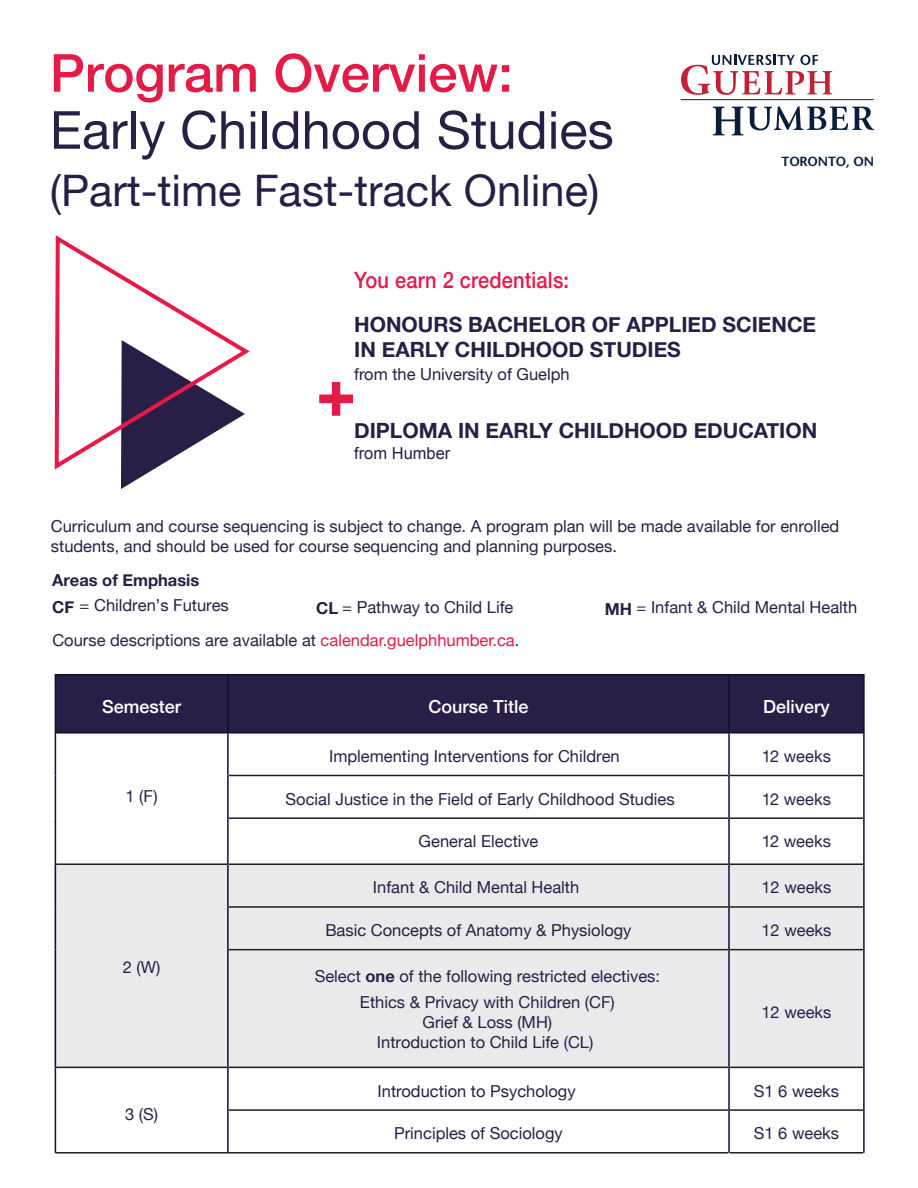
<style>
.page{position:relative;width:918px;height:1188px;background:#fff}
.page>*{position:absolute;margin:0;border:0;box-sizing:border-box;transform-origin:0 0}
.t1{font:700 67.5px "Arial";color:#e41a47}
.t2{font:52.5px/57px "Helvetica Neue";color:#291e45}
.t3{font:43.5px "Helvetica Neue";color:#291e45}
.t4{font:500 22.5px "Helvetica Neue";letter-spacing:.01em;color:#e41a47;scale:.89 1}
.t5{font:700 21px/25.2px "Helvetica Neue";color:#291e45}
.t6{font:500 18px "Helvetica Neue";color:#fff}
.t7{font:16.5px "Helvetica Neue";color:#291e45}
.t8{font:16.5px/19.8px "Helvetica Neue";color:#2a1f45}
.t9{font:16.5px/25.8px "Helvetica Neue";color:#2a1f46;text-align:center}
.t10{font:700 16.5px "Helvetica Neue";color:#291e45}
.t11{font:16.5px "Arial";color:#291e45}
.t12{font:600 13.2px "Stone Sans Std";letter-spacing:-.01em;color:#081e3e}
.s1{font-weight:500;color:#e41a47}
.s2{font-family:"Helvetica"}
.s3{font-weight:700}
.s4{color:#e41a47}
.s5{color:#291e45}
</style>
<div class="page">
<div style="left:55px;top:864px;width:808px;height:203px;background:#eae9ec"></div>
<div style="left:55px;top:675px;width:173px;height:58px;background:#291e45"></div>
<div style="left:228px;top:675px;width:501px;height:58px;background:#291e45"></div>
<div style="left:729px;top:675px;width:135px;height:58px;background:#291e45"></div>
<hr style="left:229px;top:775px;width:499px;height:1px;background:#201d1e">
<hr style="left:730px;top:775px;width:133px;height:1px;background:#201d1e">
<hr style="left:229px;top:817px;width:499px;height:2px;background:#201d1e">
<hr style="left:730px;top:817px;width:133px;height:2px;background:#201d1e">
<hr style="left:229px;top:906px;width:499px;height:2px;background:#201d1e">
<hr style="left:730px;top:906px;width:133px;height:2px;background:#201d1e">
<hr style="left:229px;top:949px;width:499px;height:1px;background:#201d1e">
<hr style="left:730px;top:949px;width:133px;height:1px;background:#201d1e">
<hr style="left:56px;top:1067px;width:171px;height:1px;background:#201d1e">
<hr style="left:229px;top:1067px;width:499px;height:1px;background:#201d1e">
<hr style="left:730px;top:1067px;width:133px;height:1px;background:#201d1e">
<hr style="left:229px;top:1109px;width:499px;height:2px;background:#201d1e">
<hr style="left:730px;top:1109px;width:133px;height:2px;background:#201d1e">
<hr style="left:55px;top:1152px;width:673px;height:2px;background:#201d1e">
<hr style="left:730px;top:1152px;width:133px;height:2px;background:#201d1e">
<hr style="left:56px;top:863px;width:171px;height:2px;background:#201d1e">
<hr style="left:229px;top:863px;width:499px;height:2px;background:#201d1e">
<hr style="left:730px;top:863px;width:133px;height:2px;background:#201d1e">
<hr style="left:56px;top:732px;width:171px;height:2px;background:#0d1031">
<hr style="left:229px;top:732px;width:499px;height:2px;background:#0d1031">
<hr style="left:730px;top:732px;width:133px;height:2px;background:#0d1031">
<hr style="left:55px;top:674px;width:173px;height:1px;background:#0d1031">
<hr style="left:55px;top:675px;width:1px;height:58px;background:#0d1031">
<hr style="left:228px;top:674px;width:501px;height:1px;background:#0d1031">
<hr style="left:227px;top:675px;width:2px;height:58px;background:#0d1031">
<hr style="left:729px;top:674px;width:136px;height:1px;background:#0d1031">
<hr style="left:728px;top:675px;width:2px;height:58px;background:#0d1031">
<hr style="left:863px;top:675px;width:2px;height:58px;background:#0d1031">
<hr style="left:55px;top:733px;width:1px;height:42px;background:#0d1031">
<hr style="left:55px;top:775px;width:1px;height:43px;background:#0d1031">
<hr style="left:55px;top:818px;width:1px;height:46px;background:#0d1031">
<hr style="left:227px;top:733px;width:2px;height:42px;background:#0d1031">
<hr style="left:728px;top:733px;width:2px;height:42px;background:#0d1031">
<hr style="left:863px;top:733px;width:2px;height:42px;background:#0d1031">
<hr style="left:227px;top:775px;width:2px;height:43px;background:#0d1031">
<hr style="left:728px;top:775px;width:2px;height:43px;background:#0d1031">
<hr style="left:863px;top:775px;width:2px;height:43px;background:#0d1031">
<hr style="left:227px;top:818px;width:2px;height:46px;background:#0d1031">
<hr style="left:728px;top:818px;width:2px;height:46px;background:#0d1031">
<hr style="left:863px;top:818px;width:2px;height:46px;background:#0d1031">
<hr style="left:55px;top:864px;width:1px;height:43px;background:#0d1031">
<hr style="left:55px;top:907px;width:1px;height:43px;background:#0d1031">
<hr style="left:55px;top:950px;width:1px;height:117px;background:#0d1031">
<hr style="left:227px;top:864px;width:2px;height:43px;background:#0d1031">
<hr style="left:728px;top:864px;width:2px;height:43px;background:#0d1031">
<hr style="left:863px;top:864px;width:2px;height:43px;background:#0d1031">
<hr style="left:227px;top:907px;width:2px;height:43px;background:#0d1031">
<hr style="left:728px;top:907px;width:2px;height:43px;background:#0d1031">
<hr style="left:863px;top:907px;width:2px;height:43px;background:#0d1031">
<hr style="left:227px;top:950px;width:2px;height:117px;background:#0d1031">
<hr style="left:728px;top:950px;width:2px;height:117px;background:#0d1031">
<hr style="left:863px;top:950px;width:2px;height:117px;background:#0d1031">
<hr style="left:55px;top:1067px;width:1px;height:43px;background:#0d1031">
<hr style="left:55px;top:1110px;width:1px;height:43px;background:#0d1031">
<hr style="left:227px;top:1067px;width:2px;height:43px;background:#0d1031">
<hr style="left:728px;top:1067px;width:2px;height:43px;background:#0d1031">
<hr style="left:863px;top:1067px;width:2px;height:43px;background:#0d1031">
<hr style="left:227px;top:1110px;width:2px;height:43px;background:#0d1031">
<hr style="left:728px;top:1110px;width:2px;height:43px;background:#0d1031">
<hr style="left:863px;top:1110px;width:2px;height:43px;background:#0d1031">
<hr style="left:681px;top:99px;width:192px;height:1px;background:#081e3e">
<svg style="left:681px;top:55px;width:151px;height:40px"></svg>
<svg style="left:713px;top:106px;width:161px;height:29px"></svg>
<svg style="left:121px;top:473px;width:27px;height:16px"></svg>
<svg style="left:54px;top:235px;width:196px;height:238px"></svg>
<h1 class="t2" style="left:50px;top:48px;width:565px"><span class="s1">Program Overview:<br></span>Early Childhood Studies</h1>
<h1 class="t3" style="left:50px;top:159px;width:551px">(Part-time Fast-track Online)</h1>
<p class="t12" style="left:782px;top:154px;width:94px">TORONTO, ON</p>
<p class="t4" style="left:354px;top:262px;width:243px">You earn 2 credentials:</p>
<h2 class="t5" style="left:354px;top:313px;width:464px">HONOURS BACHELOR OF APPLIED SCIENCE<br>IN EARLY CHILDHOOD STUDIES</h2>
<p class="t7" style="left:354px;top:362px;width:217px">from the University of Guelph</p>
<p class="t1" style="left:316px;top:355px;width:41px">+</p>
<p class="t5" style="left:354px;top:418px;width:465px">DIPLOMA IN EARLY CHILDHOOD EDUCATION</p>
<p class="t11" style="left:354px;top:443px;width:98px">from Humber</p>
<p class="t8" style="left:51px;top:517px;width:790px"><span class="s2">C</span>urriculum and course sequencing is subject to change. A program plan will be made available for enrolled students, and should be used for course sequencing and planning purposes.</p>
<p class="t10" style="left:52px;top:567px;width:149px">Areas of Emphasis</p>
<p class="t7" style="left:52px;top:593px;width:178px"><span class="s3">CF</span> = Children’s Futures</p>
<p class="t7" style="left:316px;top:595px;width:199px"><span class="s3">CL</span> = Pathway to Child Life</p>
<p class="t7" style="left:605px;top:595px;width:254px"><span class="s3">MH</span> = Infant &amp; Child Mental Health</p>
<p class="t8" style="left:52px;top:631px;width:468px">Course descriptions are available at <span class="s4">calendar.guelphhumber.ca</span><span class="s5">.</span></p>
<p class="t6" style="left:102px;top:692px;width:81px">Semester</p>
<p class="t6" style="left:428px;top:692px;width:102px">Course Title</p>
<p class="t6" style="left:763px;top:692px;width:68px">Delivery</p>
<p class="t7" style="left:329px;top:744px;width:292px">Implementing Interventions for Children</p>
<p class="t7" style="left:762px;top:744px;width:71px">12 weeks</p>
<p class="t7" style="left:125px;top:785px;width:34px">1 (F)</p>
<p class="t7" style="left:285px;top:787px;width:391px">Social Justice in the Field of Early Childhood Studies</p>
<p class="t7" style="left:762px;top:787px;width:71px">12 weeks</p>
<p class="t7" style="left:418px;top:830px;width:121px">General Elective</p>
<p class="t7" style="left:762px;top:830px;width:71px">12 weeks</p>
<p class="t7" style="left:373px;top:876px;width:208px">Infant &amp; Child Mental Health</p>
<p class="t7" style="left:761px;top:876px;width:71px">12 weeks</p>
<p class="t7" style="left:123px;top:955px;width:39px">2 (W)</p>
<p class="t7" style="left:125px;top:1102px;width:35px">3 (S)</p>
<p class="t7" style="left:325px;top:918px;width:308px">Basic Concepts of Anatomy &amp; Physiology</p>
<p class="t7" style="left:761px;top:918px;width:71px">12 weeks</p>
<p class="t9" style="left:315px;top:964px;width:347px">Select <span class="s3">one</span> of the following restricted electives:<br>Ethics &amp; Privacy with Children (CF)</p>
<p class="t9" style="left:377px;top:1013px;width:218px;line-height:19.8px">Grief &amp; Loss (MH)<br>Introduction to Child Life (CL)</p>
<p class="t7" style="left:761px;top:1000px;width:71px">12 weeks</p>
<p class="t7" style="left:378px;top:1079px;width:200px">Introduction to Psychology</p>
<p class="t7" style="left:754px;top:1079px;width:87px">S1 6 weeks</p>
<p class="t7" style="left:394px;top:1121px;width:170px">Principles of Sociology</p>
<p class="t7" style="left:754px;top:1121px;width:87px">S1 6 weeks</p>
</div>
